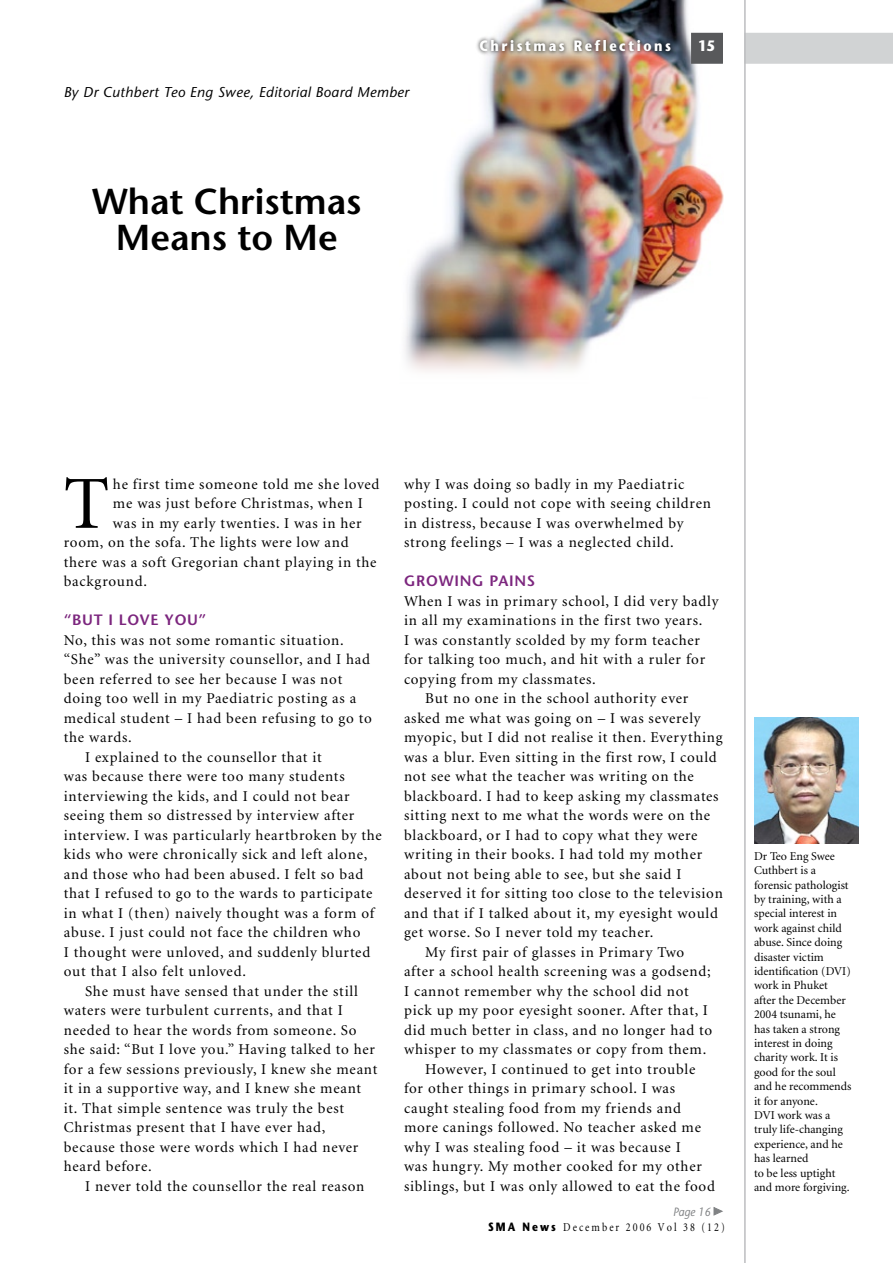
<style>
.page{position:relative;width:893px;height:1263px;background:#fff}
.page>*{position:absolute;margin:0;border:0;box-sizing:border-box;transform-origin:0 0}
.t1{font:75px "Minion";color:#000}
.t2{font:600 36px/36px "Stone Sans";color:#000;text-align:center}
.t3{font:15px/19.5px "Minion";letter-spacing:.05em;color:#000}
.t4{font:600 15px "Stone Sans";letter-spacing:.05em;color:#7c267e}
.t5{font:700 15px "Stone Sans";letter-spacing:.2em;color:#fff;scale:.85 1}
.t6{font:700 15px "Stone Sans";letter-spacing:.2em;color:#fff;scale:.9 1}
.t7{font:italic 14.25px "Stone Sans";letter-spacing:.03em;color:#000}
.t8{font:12px/14.4px "Minion";color:#000}
.t9{font:12px "Minion";letter-spacing:.2em;color:#000;scale:.85 1}
.t10{font:italic 12px "Stone Sans";color:#808284;scale:.9 1}
.s1{font-family:"Stone Sans";font-weight:700}
</style>
<div class="page">
<img style="left:405px;top:0;width:318px;height:337px">
<img style="left:475px;top:35px;width:201px;height:21px">
<img style="left:754px;top:717px;width:104px;height:127px">
<svg style="left:713px;top:1207px;width:10px;height:9px"></svg>
<div style="left:746px;top:33px;width:147px;height:31px;background:#d1d3d4"></div>
<div style="left:692px;top:34px;width:30px;height:29px;background:#58595b"></div>
<div style="left:691px;top:33px;width:32px;height:31px;border:2px solid #58595b"></div>
<hr style="left:744px;top:0;width:2px;height:1263px;background:#bcbdbf">
<p class="t7" style="left:64px;top:84px;width:347px">By Dr Cuthbert Teo Eng Swee, Editorial Board Member</p>
<h2 class="t2" style="left:92px;top:183px;width:271px">What Christmas<br>Means to Me</h2>
<p class="t5" style="left:479px;top:37px;width:227px">Christmas Reflections</p>
<p class="t6" style="left:698px;top:37px;width:19px">15</p>
<h1 class="t1" style="left:64px;top:467px;width:47px">T</h1>
<p class="t3" style="left:113px;top:475px;width:268px">he first time someone told me she loved</p>
<p class="t3" style="left:113px;top:494px;width:251px">me was just before Christmas, when I</p>
<p class="t3" style="left:113px;top:514px;width:250px">was in my early twenties. I was in her</p>
<p class="t3" style="left:64px;top:533px;width:286px">room, on the sofa. The lights were low and</p>
<p class="t3" style="left:64px;top:553px;width:314px">there was a soft Gregorian chant playing in the</p>
<p class="t3" style="left:64px;top:572px;width:85px">background.</p>
<p class="t4" style="left:64px;top:611px;width:144px">“BUT I LOVE YOU”</p>
<p class="t3" style="left:64px;top:631px;width:281px">No, this was not some romantic situation.</p>
<p class="t3" style="left:64px;top:650px;width:308px">“She” was the university counsellor, and I had</p>
<p class="t3" style="left:64px;top:670px;width:280px">been referred to see her because I was not</p>
<p class="t3" style="left:64px;top:689px;width:294px">doing too well in my Paediatric posting as a</p>
<p class="t3" style="left:64px;top:709px;width:310px">medical student – I had been refusing to go to</p>
<p class="t3" style="left:64px;top:728px;width:70px">the wards.</p>
<p class="t3" style="left:85px;top:748px;width:238px">I explained to the counsellor that it</p>
<p class="t3" style="left:64px;top:767px;width:282px">was because there were too many students</p>
<p class="t3" style="left:64px;top:787px;width:287px">interviewing the kids, and I could not bear</p>
<p class="t3" style="left:64px;top:806px;width:292px">seeing them so distressed by interview after</p>
<p class="t3" style="left:64px;top:826px;width:320px">interview. I was particularly heartbroken by the</p>
<p class="t3" style="left:64px;top:845px;width:305px">kids who were chronically sick and left alone,</p>
<p class="t3" style="left:64px;top:865px;width:301px">and those who had been abused. I felt so bad</p>
<p class="t3" style="left:64px;top:884px;width:310px">that I refused to go to the wards to participate</p>
<p class="t3" style="left:64px;top:904px;width:312px">in what I (then) naively thought was a form of</p>
<p class="t3" style="left:64px;top:923px;width:298px">abuse. I just could not face the children who</p>
<p class="t3" style="left:64px;top:943px;width:308px">I thought were unloved, and suddenly blurted</p>
<p class="t3" style="left:64px;top:962px;width:184px">out that I also felt unloved.</p>
<p class="t3" style="left:85px;top:982px;width:274px">She must have sensed that under the still</p>
<p class="t3" style="left:64px;top:1001px;width:281px">waters were turbulent currents, and that I</p>
<p class="t3" style="left:64px;top:1021px;width:294px">needed to hear the words from someone. So</p>
<p class="t3" style="left:64px;top:1040px;width:313px">she said: “But I love you.” Having talked to her</p>
<p class="t3" style="left:64px;top:1060px;width:315px">for a few sessions previously, I knew she meant</p>
<p class="t3" style="left:64px;top:1079px;width:299px">it in a supportive way, and I knew she meant</p>
<p class="t3" style="left:64px;top:1099px;width:282px">it. That simple sentence was truly the best</p>
<p class="t3" style="left:64px;top:1118px;width:263px">Christmas present that I have ever had,</p>
<p class="t3" style="left:64px;top:1138px;width:296px">because those were words which I had never</p>
<p class="t3" style="left:64px;top:1157px;width:89px">heard before.</p>
<p class="t3" style="left:85px;top:1177px;width:281px">I never told the counsellor the real reason</p>
<p class="t3" style="left:404px;top:475px;width:308px">why I was doing so badly in my Paediatric posting. I could not cope with seeing children in distress, because I was overwhelmed by strong feelings – I was a neglected child.</p>
<p class="t4" style="left:404px;top:572px;width:133px">GROWING PAINS</p>
<p class="t3" style="left:404px;top:592px;width:316px">When I was in primary school, I did very badly</p>
<p class="t3" style="left:404px;top:611px;width:300px">in all my examinations in the first two years.</p>
<p class="t3" style="left:404px;top:631px;width:297px">I was constantly scolded by my form teacher</p>
<p class="t3" style="left:404px;top:650px;width:303px">for talking too much, and hit with a ruler for</p>
<p class="t3" style="left:404px;top:670px;width:193px">copying from my classmates.</p>
<p class="t3" style="left:425px;top:689px;width:265px">But no one in the school authority ever</p>
<p class="t3" style="left:404px;top:709px;width:298px">asked me what was going on – I was severely</p>
<p class="t3" style="left:404px;top:728px;width:320px">myopic, but I did not realise it then. Everything</p>
<p class="t3" style="left:404px;top:748px;width:314px">was a blur. Even sitting in the first row, I could</p>
<p class="t3" style="left:404px;top:767px;width:291px">not see what the teacher was writing on the</p>
<p class="t3" style="left:404px;top:787px;width:316px">blackboard. I had to keep asking my classmates</p>
<p class="t3" style="left:404px;top:806px;width:308px">sitting next to me what the words were on the</p>
<p class="t3" style="left:404px;top:826px;width:295px">blackboard, or I had to copy what they were</p>
<p class="t3" style="left:404px;top:845px;width:300px">writing in their books. I had told my mother</p>
<p class="t3" style="left:404px;top:865px;width:279px">about not being able to see, but she said I</p>
<p class="t3" style="left:404px;top:884px;width:320px">deserved it for sitting too close to the television</p>
<p class="t3" style="left:404px;top:904px;width:316px">and that if I talked about it, my eyesight would</p>
<p class="t3" style="left:404px;top:923px;width:251px">get worse. So I never told my teacher.</p>
<p class="t3" style="left:425px;top:943px;width:261px">My first pair of glasses in Primary Two</p>
<p class="t3" style="left:404px;top:962px;width:308px">after a school health screening was a godsend;</p>
<p class="t3" style="left:404px;top:982px;width:286px">I cannot remember why the school did not</p>
<p class="t3" style="left:404px;top:1001px;width:305px">pick up my poor eyesight sooner. After that, I</p>
<p class="t3" style="left:404px;top:1021px;width:310px">did much better in class, and no longer had to</p>
<p class="t3" style="left:404px;top:1040px;width:304px">whisper to my classmates or copy from them.</p>
<p class="t3" style="left:425px;top:1060px;width:272px">However, I continued to get into trouble</p>
<p class="t3" style="left:404px;top:1079px;width:273px">for other things in primary school. I was</p>
<p class="t3" style="left:404px;top:1099px;width:278px">caught stealing food from my friends and</p>
<p class="t3" style="left:404px;top:1118px;width:298px">more canings followed. No teacher asked me</p>
<p class="t3" style="left:404px;top:1138px;width:278px">why I was stealing food – it was because I</p>
<p class="t3" style="left:404px;top:1157px;width:299px">was hungry. My mother cooked for my other</p>
<p class="t3" style="left:404px;top:1177px;width:313px">siblings, but I was only allowed to eat the food</p>
<p class="t10" style="left:673px;top:1204px;width:43px">Page 16</p>
<p class="t9" style="left:488px;top:1221px;width:280px"><span class="s1">SMA News</span> December 2006 Vol 38 (12)</p>
<p class="t8" style="left:754px;top:849px;width:99px">Dr Teo Eng Swee<br>Cuthbert is a forensic pathologist by training, with a special interest in work against child abuse. Since doing disaster victim identification (DVI) work in Phuket after the December<br>2004 tsunami, he has taken a strong interest in doing charity work. It is good for the soul and he recommends it for anyone.<br>DVI work was a truly life-changing experience, and he has learned<br>to be less uptight and more forgiving.</p>
</div>
